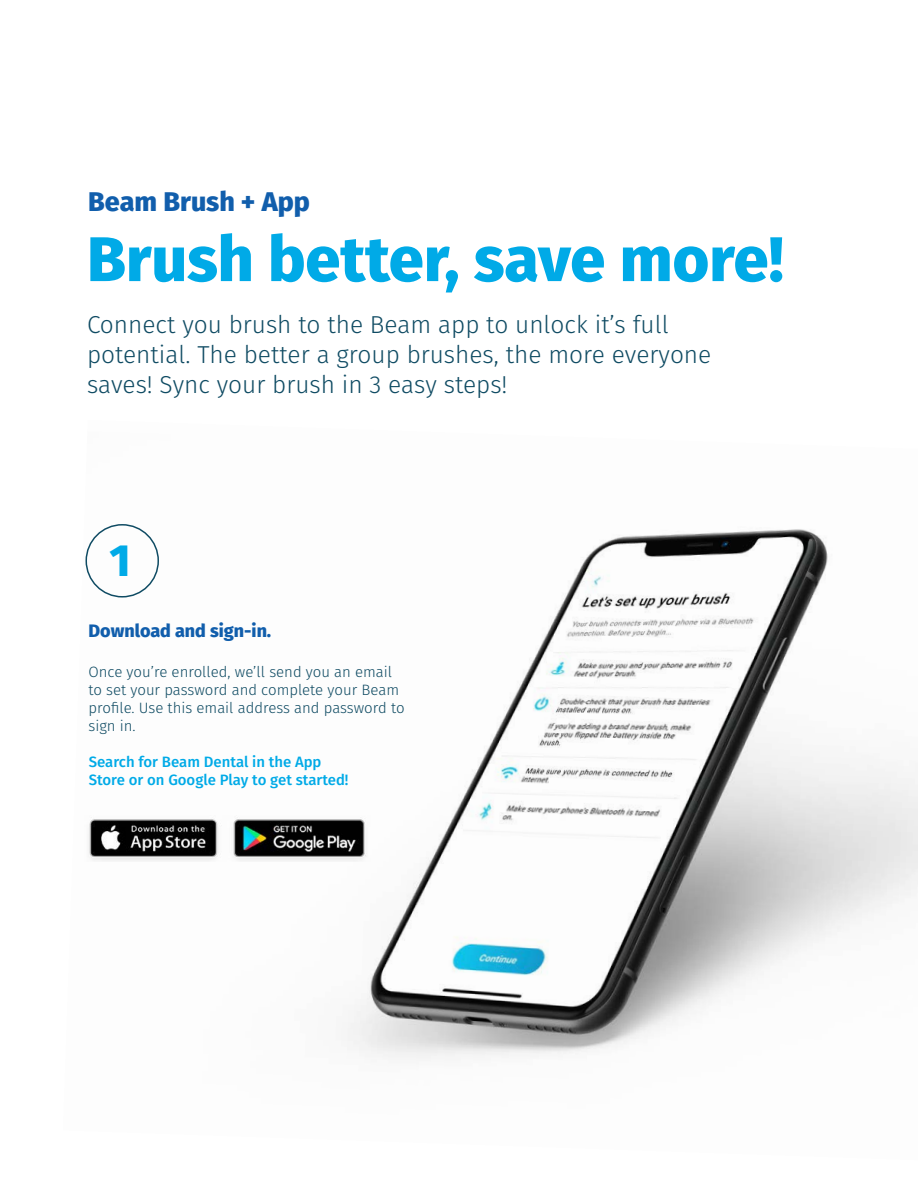
<style>
.page{position:relative;width:918px;height:1188px;background:#fff}
.page>*{position:absolute;margin:0;border:0;box-sizing:border-box;transform-origin:0 0}
.t1{font:800 63px "Fira Sans";color:#00aae7}
.t2{font:800 45px "Fira Sans";color:#00aae7}
.t3{font:800 27px "Fira Sans";color:#115eac}
.t4{font:300 24.45px/30.2px "Fira Sans";color:#0f4b63}
.t5{font:800 18px "Fira Sans";color:#115eac}
.t6{font:300 15px/18px "Fira Sans";color:#0f4b63}
.t7{font:500 15px/18px "Fira Sans";color:#00aae7}
</style>
<div class="page">
<img style="left:85px;top:524px;width:833px;height:535px">
<div style="left:86px;top:524px;width:73px;height:74px;border:2px solid #0f4b63;border-radius:50%"></div>
<img style="left:85px;top:816px;width:285px;height:45px">
<p class="t3" style="left:88px;top:178px;width:223px">Beam Brush + App</p>
<h1 class="t1" style="left:87px;top:205px;width:698px">Brush better, save more!</h1>
<p class="t4" style="left:87px;top:309px;width:626px">Connect you brush to the Beam app to unlock it’s full potential. The better a group brushes, the more everyone saves! Sync your brush in 3 easy steps!</p>
<h2 class="t2" style="left:110px;top:521px;width:23px">1</h2>
<p class="t5" style="left:88px;top:615px;width:184px">Download and sign-in.</p>
<p class="t6" style="left:88px;top:662px;width:318px">Once you’re enrolled, we’ll send you an email to set your password and complete your Beam profile. Use this email address and password to sign in.</p>
<p class="t7" style="left:89px;top:752px;width:261px">Search for Beam Dental in the App<br>Store or on Google Play to get started!</p>
</div>
